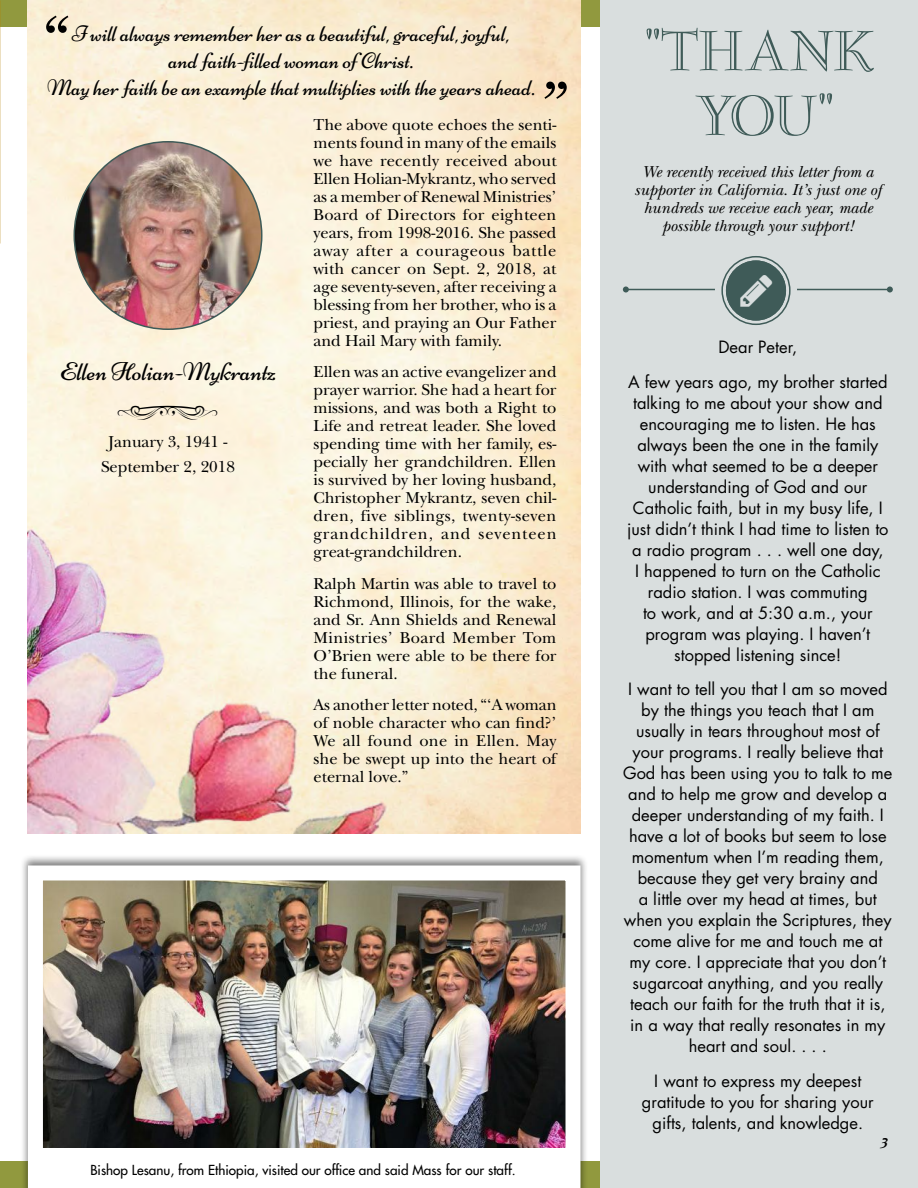
<style>
.page{position:relative;width:918px;height:1188px;background:#fff}
.page>*{position:absolute;margin:0;border:0;box-sizing:border-box;transform-origin:0 0}
.t1{font:italic 72px "New Baskerville";color:#000}
.t2{font:54px/64.8px "Bernhard Modern ICG Eng";color:#3f5b58;text-align:center}
.t3{font:25.5px "Niconne";color:#000}
.t4{font:22.5px/27px "Niconne";color:#000;text-align:center}
.t5{font:16.5px/21px "Futura";color:#000;text-align:center}
.t6{font:16.5px/18px "New Baskerville";color:#000;text-align:justify}
.t7{font:italic 16.5px/18px "New Baskerville";color:#000;text-align:center}
.t8{font:italic 700 15px "New Baskerville";color:#000}
.t9{font:13.5px "Futura";color:#000}
</style>
<div class="page">
<div style="left:0;top:1161px;width:918px;height:27px;background:#91993e"></div>
<div style="left:0;top:0;width:918px;height:27px;background:#91993e"></div>
<img style="left:27px;top:0;width:553px;height:834px">
<div style="left:600px;top:0;width:318px;height:1188px;background:#d9dede"></div>
<img style="left:0;top:0;width:1px;height:191px">
<img style="left:74px;top:142px;width:188px;height:187px;border-radius:94px">
<div style="left:20px;top:854px;width:568px;height:334px;background:#000;opacity:.5"></div>
<img style="left:28px;top:866px;width:552px;height:322px">
<div style="left:37px;top:1148px;width:534px;height:40px;background:#fff"></div>
<hr style="left:626px;top:289px;width:264px;height:1px;background:#3f5b58">
<svg style="left:623px;top:286px;width:6px;height:6px"></svg>
<svg style="left:887px;top:286px;width:6px;height:6px"></svg>
<svg style="left:715px;top:249px;width:82px;height:83px"></svg>
<div style="left:726px;top:260px;width:60px;height:61px;background:#3f5b58;border-radius:50%"></div>
<div style="left:721px;top:256px;width:70px;height:69px;border:2px solid #3f5b58;border-radius:50%"></div>
<div style="left:726px;top:260px;width:60px;height:61px;border:4px solid #3f5b58;border-radius:50%"></div>
<svg style="left:118px;top:405px;width:99px;height:15px"></svg>
<h1 class="t1" style="left:31px;top:-1px;width:32px">“</h1>
<h3 class="t4" style="left:47px;top:20px;width:489px">I will always remember her as a beautiful, graceful, joyful,<br>and faith-filled woman of Christ.<br>May her faith be an example that multiplies with the years ahead.</h3>
<h1 class="t1" style="left:529px;top:65px;width:32px">”</h1>
<h3 class="t3" style="left:60px;top:356px;width:218px">Ellen Holian-Mykrantz</h3>
<p class="t6" style="left:109px;top:433px;width:120px">January 3, 1941 -</p>
<p class="t6" style="left:101px;top:458px;width:135px">September 2, 2018</p>
<p class="t6" style="left:314px;top:115px;width:245px">The above quote echoes the senti&shy;ments found in many of the emails we have recently received about Ellen Holian-Mykrantz, who served as a member of Renewal Ministries’ Board of Directors for eighteen years, from 1998-2016. She passed away after a courageous battle with cancer on Sept. 2, 2018, at age seventy-seven, after receiving a blessing from her brother, who is a priest, and praying an Our Father and Hail Mary with family.</p>
<p class="t6" style="left:314px;top:363px;width:245px">Ellen was an active evangelizer and prayer warrior. She had a heart for missions, and was both a Right to Life and retreat leader. She loved spending time with her family, es&shy;pecially her grandchildren. Ellen is survived by her loving husband, Christopher Mykrantz, seven chil&shy;dren, five siblings, twenty-seven grandchildren, and seventeen great-grandchildren.</p>
<p class="t6" style="left:314px;top:574px;width:245px">Ralph Martin was able to travel to Richmond, Illinois, for the wake, and Sr. Ann Shields and Renewal Ministries’ Board Member Tom O’Brien were able to be there for the funeral.</p>
<p class="t6" style="left:314px;top:696px;width:245px">As another letter noted, “‘A woman of noble character who can find?’ We all found one in Ellen. May she be swept up into the heart of eternal love.”</p>
<p class="t9" style="left:90px;top:1161px;width:427px">Bishop Lesanu, from Ethiopia, visited our office and said Mass for our staff.</p>
<h2 class="t2" style="left:645px;top:19px;width:231px">"THANK<br>YOU"</h2>
<p class="t7" style="left:634px;top:163px;width:249px">We recently received this letter from a supporter in California. It’s just one of hundreds we receive each year, made possible through your support!</p>
<p class="t5" style="left:628px;top:330px;width:261px;line-height:34.5px">Dear Peter,<br>A few years ago, my brother started</p>
<p class="t5" style="left:627px;top:392px;width:263px">talking to me about your show and encouraging me to listen. He has always been the one in the family with what seemed to be a deeper understanding of God and our<br>Catholic faith, but in my busy life, I just didn’t think I had time to listen to a radio program . . . well one day,<br>I happened to turn on the Catholic radio station. I was commuting<br>to work, and at 5:30 a.m., your program was playing. I haven’t stopped listening since!</p>
<p class="t5" style="left:623px;top:679px;width:271px">I want to tell you that I am so moved by the things you teach that I am usually in tears throughout most of your programs. I really believe that God has been using you to talk to me and to help me grow and develop a deeper understanding of my faith. I have a lot of books but seem to lose momentum when I’m reading them, because they get very brainy and<br>a little over my head at times, but when you explain the Scriptures, they come alive for me and touch me at my core. I appreciate that you don’t sugarcoat anything, and you really teach our faith for the truth that it is, in a way that really resonates in my heart and soul. . . .</p>
<p class="t5" style="left:642px;top:1071px;width:233px">I want to express my deepest gratitude to you for sharing your gifts, talents, and knowledge.</p>
<p class="t8" style="left:880px;top:1134px;width:9px">3</p>
</div>
